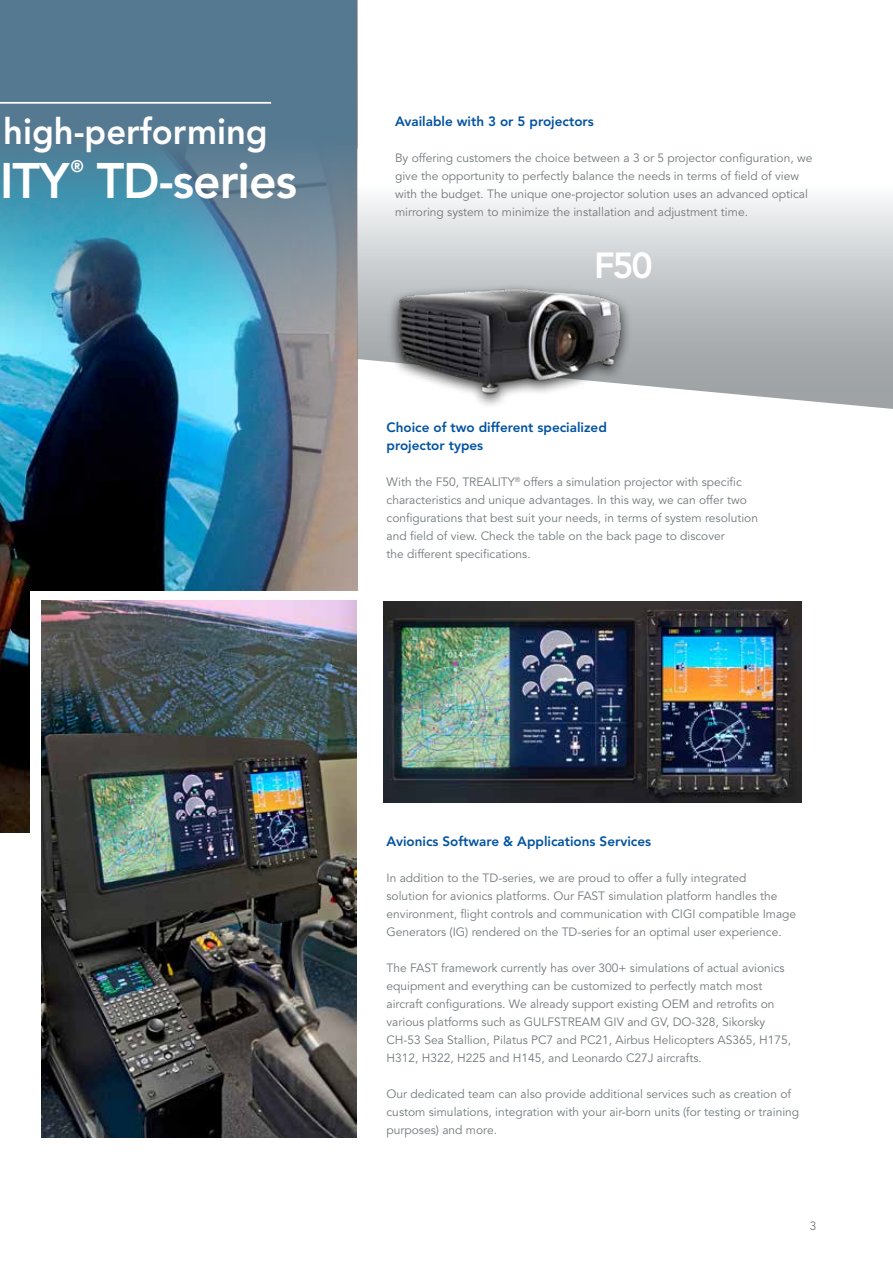
<style>
.page{position:relative;width:893px;height:1263px;background:#fff}
.page>*{position:absolute;margin:0;border:0;box-sizing:border-box;transform-origin:0 0}
.t1{font:800 49.5px "Avenir LT Std";letter-spacing:-.02em;color:#fff}
.t2{font:800 36px "Avenir LT Std";color:#fff;scale:.96 1}
.t3{font:800 36px "Avenir LT Std";color:#fff}
.t4{font:800 16.65px "Avenir LT Std";color:#fff}
.t5{font:800 13.5px/18px "Avenir LT Std";color:#0052a0}
.t6{font:12px/18px "Avenir LT Std";color:#72787b}
</style>
<div class="page">
<img style="left:0;top:471px;width:357px;height:361px">
<img style="left:0;top:0;width:357px;height:471px">
<svg style="left:357px;top:148px;width:536px;height:267px"></svg>
<div style="left:0;top:102px;width:271px;height:42px;background:#557991"></div>
<img style="left:356px;top:270px;width:283px;height:140px">
<div style="left:30px;top:592px;width:863px;height:589px;background:#fff"></div>
<img style="left:42px;top:601px;width:314px;height:536px">
<img style="left:383px;top:601px;width:418px;height:201px">
<h2 class="t2" style="left:3px;top:110px;width:277px">high-performing</h2>
<h1 class="t1" style="left:0;top:152px;width:71px">ITY</h1>
<h3 class="t4" style="left:71px;top:156px;width:14px">®</h3>
<h1 class="t1" style="left:97px;top:152px;width:202px">TD-series</h1>
<p class="t5" style="left:395px;top:112px;width:200px">Available with 3 or 5 projectors</p>
<p class="t6" style="left:395px;top:149px;width:419px">By offering customers the choice between a 3 or 5 projector configuration, we give the opportunity to perfectly balance the needs in terms of field of view with the budget. The unique one-projector solution uses an advanced optical mirroring system to minimize the installation and adjustment time.</p>
<h2 class="t3" style="left:594px;top:244px;width:60px">F50</h2>
<p class="t5" style="left:387px;top:418px;width:222px">Choice of two different specialized projector types</p>
<p class="t6" style="left:387px;top:473px;width:373px">With the F50, TREALITY<sup>®</sup> offers a simulation projector with specific characteristics and unique advantages. In this way, we can offer two configurations that best suit your needs, in terms of system resolution and field of view. Check the table on the back page to discover<br>the different specifications.</p>
<p class="t5" style="left:387px;top:832px;width:266px">Avionics Software &amp; Applications Services</p>
<p class="t6" style="left:387px;top:869px;width:411px">In addition to the TD-series, we are proud to offer a fully integrated<br>solution for avionics platforms. Our FAST simulation platform handles the environment, flight controls and communication with CIGI compatible Image Generators (IG) rendered on the TD-series for an optimal user experience.</p>
<p class="t6" style="left:387px;top:959px;width:406px">The FAST framework currently has over 300+ simulations of actual avionics equipment and everything can be customized to perfectly match most aircraft configurations. We already support existing OEM and retrofits on various platforms such as GULFSTREAM GIV and GV, DO-328, Sikorsky CH-53 Sea Stallion, Pilatus PC7 and PC21, Airbus Helicopters AS365, H175, H312, H322, H225 and H145, and Leonardo C27J aircrafts.</p>
<p class="t6" style="left:387px;top:1085px;width:414px">Our dedicated team can also provide additional services such as creation of custom simulations, integration with your air-born units (for testing or training purposes) and more.</p>
<p class="t6" style="left:810px;top:1217px;width:8px">3</p>
</div>
